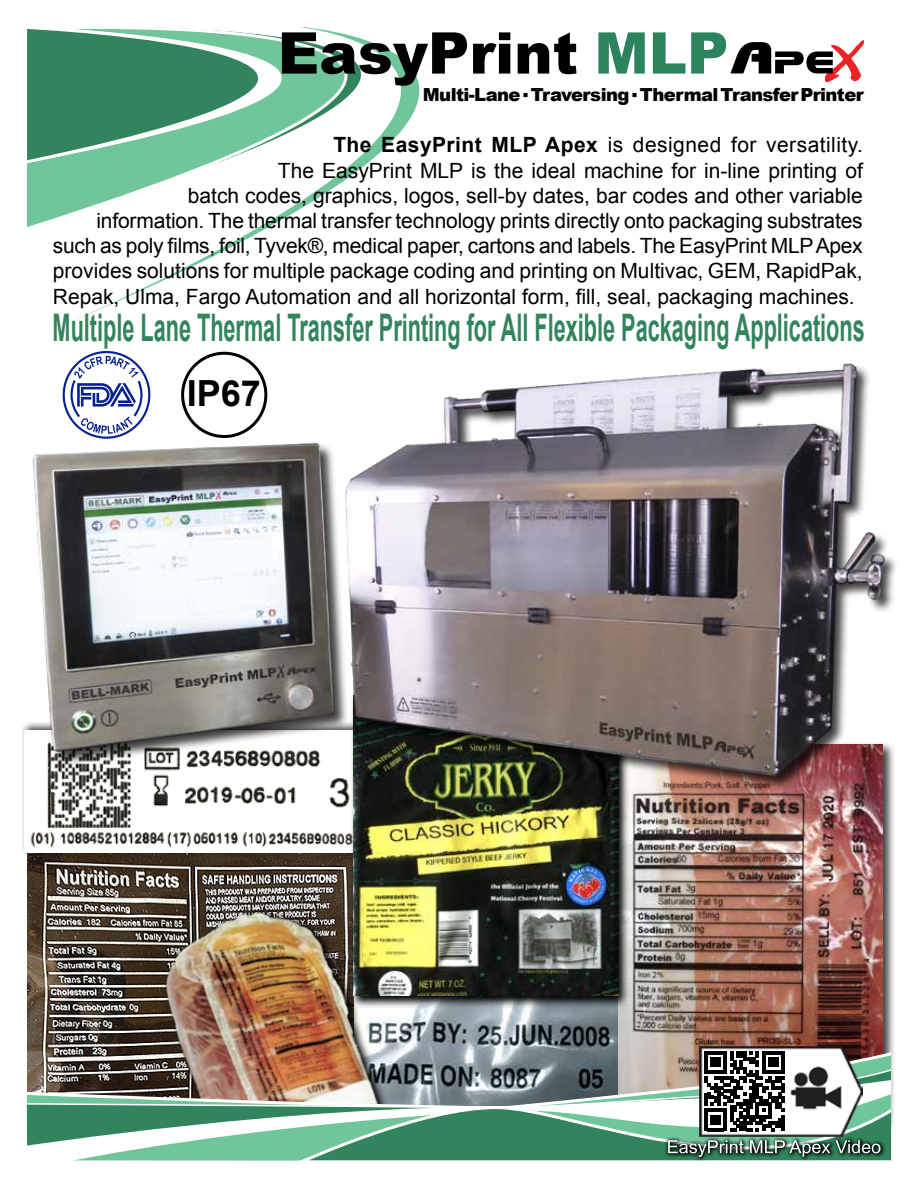
<style>
.page{position:relative;width:918px;height:1188px;background:#fff}
.page>*{position:absolute;margin:0;border:0;box-sizing:border-box;transform-origin:0 0}
.t1{font:700 37.95px "Arial";color:#32845c;scale:.57 1}
.t2{font:700 36px "Arial";color:#000}
.t3{font:21px "Arial";color:#000}
.t4{font:21px "Arial";letter-spacing:.02em;color:#000}
.t5{font:900 18px "Arial";letter-spacing:-.035em;color:#000}
.s1{font-weight:700}
</style>
<div class="page">
<svg style="left:27px;top:32px;width:659px;height:200px"></svg>
<svg style="left:552px;top:32px;width:46px;height:132px"></svg>
<img style="left:26px;top:766px;width:867px;height:312px">
<img style="left:26px;top:1078px;width:868px;height:68px">
<svg style="left:64px;top:1091px;width:829px;height:70px"></svg>
<svg style="left:299px;top:1105px;width:595px;height:57px;fill:#32845c"></svg>
<svg style="left:27px;top:27px;width:525px;height:139px"></svg>
<svg style="left:282px;top:32px;width:185px;height:54px"></svg>
<svg style="left:473px;top:32px;width:37px;height:42px"></svg>
<svg style="left:518px;top:32px;width:59px;height:42px"></svg>
<svg style="left:598px;top:32px;width:47px;height:42px"></svg>
<svg style="left:653px;top:32px;width:32px;height:42px"></svg>
<svg style="left:691px;top:32px;width:173px;height:50px"></svg>
<img style="left:339px;top:363px;width:557px;height:431px">
<div style="left:33px;top:443px;width:316px;height:323px;background:#000;opacity:.75"></div>
<img style="left:22px;top:405px;width:325px;height:349px">
<div style="left:181px;top:352px;width:86px;height:86px;border:3px solid #000;border-radius:50%"></div>
<svg style="left:63px;top:351px;width:87px;height:88px"></svg>
<img style="left:699px;top:1047px;width:163px;height:90px">
<div style="left:704px;top:1051px;width:83px;height:80px;background:#fff"></div>
<svg style="left:704px;top:1051px;width:81px;height:80px"></svg>
<div style="left:664px;top:1137px;width:222px;height:25px;background:#000;opacity:.93"></div>
<svg style="left:668px;top:1140px;width:212px;height:17px;background:#5d7c6d"></svg>
<p class="t5" style="left:423px;top:82px;width:442px">Multi-Lane ▪ Traversing ▪ Thermal Transfer Printer</p>
<p class="t4" style="left:333px;top:131px;width:531px"><span class="s1">The EasyPrint MLP Apex</span> is designed for versatility.</p>
<p class="t3" style="left:278px;top:157px;width:586px">The EasyPrint MLP is the ideal machine for in-line printing of</p>
<p class="t3" style="left:188px;top:182px;width:676px">batch codes, graphics, logos, sell-by dates, bar codes and other variable</p>
<p class="t3" style="left:96px;top:207px;width:768px">information. The thermal transfer technology prints directly onto packaging substrates</p>
<p class="t3" style="left:53px;top:232px;width:811px">such as poly films, foil, Tyvek®, medical paper, cartons and labels. The EasyPrint MLP Apex</p>
<p class="t3" style="left:53px;top:257px;width:811px">provides solutions for multiple package coding and printing on Multivac, GEM, RapidPak,</p>
<p class="t3" style="left:53px;top:283px;width:803px">Repak, Ulma, Fargo Automation and all horizontal form, fill, seal, packaging machines.</p>
<h1 class="t1" style="left:53px;top:302px;width:1426px">Multiple Lane Thermal Transfer Printing for All Flexible Packaging Applications</h1>
<h2 class="t2" style="left:187px;top:370px;width:76px">IP67</h2>
</div>
